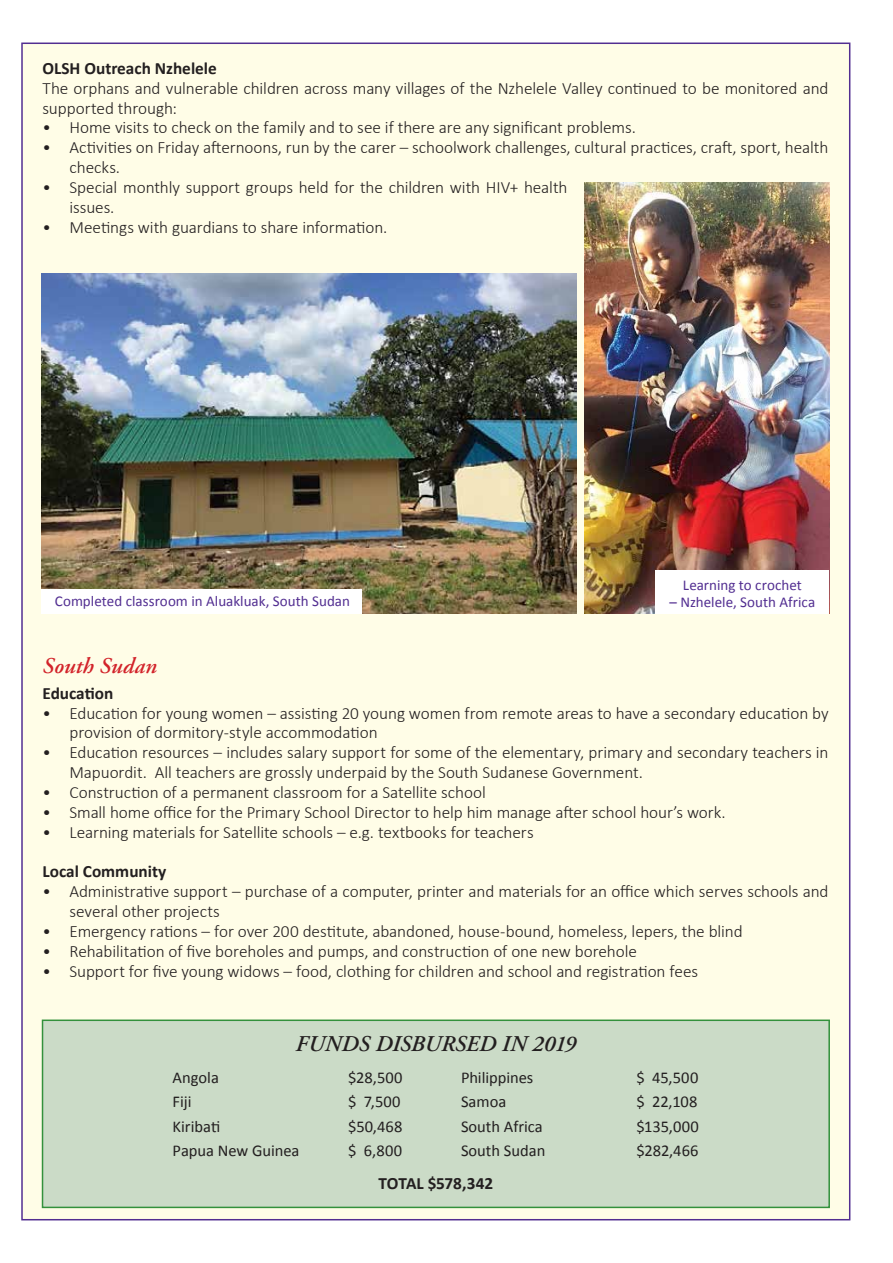
<style>
.page{position:relative;width:893px;height:1263px;background:#fff}
.page>*{position:absolute;margin:0;border:0;box-sizing:border-box;transform-origin:0 0}
.t1{font:italic 600 22.5px "Adobe Garamond";color:#231f20}
.t2{font:italic 600 22.5px "Adobe Garamond";letter-spacing:.01em;color:#d2232a}
.t3{font:300 17.25px/19.8px "Calibri";letter-spacing:-.005em;color:#231f20}
.t4{font:700 17.25px "Calibri";color:#231f20}
.t5{font:16.5px "Calibri";color:#231f20}
.t6{font:15px "Calibri";letter-spacing:.005em;color:#522e91}
</style>
<div class="page">
<div style="left:21px;top:43px;width:829px;height:1177px;background:#fffde7;border:2px solid #522e91"></div>
<img style="left:585px;top:183px;width:244px;height:431px">
<div style="left:656px;top:570px;width:173px;height:44px;background:#fff"></div>
<img style="left:42px;top:273px;width:534px;height:341px">
<div style="left:42px;top:589px;width:320px;height:25px;background:#fff"></div>
<div style="left:42px;top:1019px;width:788px;height:189px;background:#cbdbc7;border:2px solid #33913c"></div>
<p class="t4" style="left:43px;top:57px;width:176px">OLSH Outreach Nzhelele</p>
<p class="t3" style="left:43px;top:78px;width:788px">The orphans and vulnerable children across many villages of the Nzhelele Valley continued to be monitored and supported through:</p>
<p class="t3" style="left:43px;top:118px;width:595px">• Home visits to check on the family and to see if there are any significant problems.</p>
<p class="t3" style="left:70px;top:137px;width:760px;text-indent:-27px">• Activities on Friday afternoons, run by the carer – schoolwork challenges, cultural practices, craft, sport, health checks.</p>
<p class="t3" style="left:70px;top:177px;width:500px;text-indent:-27px">• Special monthly support groups held for the children with HIV+ health issues.</p>
<p class="t3" style="left:43px;top:217px;width:346px">• Meetings with guardians to share information.</p>
<p class="t6" style="left:683px;top:575px;width:121px">Learning to crochet</p>
<p class="t6" style="left:55px;top:592px;width:297px">Completed classroom in Aluakluak, South Sudan</p>
<p class="t6" style="left:670px;top:593px;width:147px">– Nzhelele, South Africa</p>
<h1 class="t2" style="left:43px;top:653px;width:116px">South Sudan</h1>
<p class="t4" style="left:43px;top:682px;width:72px">Education</p>
<p class="t3" style="left:70px;top:703px;width:761px;text-indent:-27px">• Education for young women – assisting 20 young women from remote areas to have a secondary education by provision of dormitory-style accommodation</p>
<p class="t3" style="left:70px;top:742px;width:761px;text-indent:-27px">• Education resources – includes salary support for some of the elementary, primary and secondary teachers in<br>Mapuordit. All teachers are grossly underpaid by the South Sudanese Government.</p>
<p class="t3" style="left:43px;top:782px;width:445px">• Construction of a permanent classroom for a Satellite school</p>
<p class="t3" style="left:43px;top:802px;width:685px">• Small home office for the Primary School Director to help him manage after school hour’s work.</p>
<p class="t3" style="left:43px;top:822px;width:493px">• Learning materials for Satellite schools – e.g. textbooks for teachers</p>
<p class="t4" style="left:43px;top:861px;width:125px">Local Community</p>
<p class="t3" style="left:70px;top:881px;width:761px;text-indent:-27px">• Administrative support – purchase of a computer, printer and materials for an office which serves schools and several other projects</p>
<p class="t3" style="left:43px;top:921px;width:702px">• Emergency rations – for over 200 destitute, abandoned, house-bound, homeless, lepers, the blind</p>
<p class="t3" style="left:43px;top:941px;width:596px">• Rehabilitation of five boreholes and pumps, and construction of one new borehole</p>
<p class="t3" style="left:43px;top:961px;width:657px">• Support for five young widows – food, clothing for children and school and registration fees</p>
<h1 class="t1" style="left:296px;top:1031px;width:282px">FUNDS DISBURSED IN 2019</h1>
<p class="t5" style="left:173px;top:1067px;width:48px">Angola</p>
<p class="t5" style="left:348px;top:1067px;width:56px">$28,500</p>
<p class="t5" style="left:173px;top:1091px;width:20px">Fiji</p>
<p class="t5" style="left:348px;top:1091px;width:54px">$ 7,500</p>
<p class="t5" style="left:173px;top:1116px;width:49px">Kiribati</p>
<p class="t5" style="left:348px;top:1116px;width:56px">$50,468</p>
<p class="t5" style="left:173px;top:1140px;width:128px">Papua New Guinea</p>
<p class="t5" style="left:348px;top:1140px;width:56px">$ 6,800</p>
<p class="t5" style="left:461px;top:1067px;width:74px">Philippines</p>
<p class="t5" style="left:636px;top:1067px;width:64px">$ 45,500</p>
<p class="t5" style="left:461px;top:1091px;width:47px">Samoa</p>
<p class="t5" style="left:636px;top:1091px;width:63px">$ 22,108</p>
<p class="t5" style="left:461px;top:1116px;width:83px">South Africa</p>
<p class="t5" style="left:636px;top:1116px;width:64px">$135,000</p>
<p class="t5" style="left:461px;top:1140px;width:86px">South Sudan</p>
<p class="t5" style="left:636px;top:1140px;width:64px">$282,466</p>
<p class="t4" style="left:378px;top:1173px;width:116px">TOTAL $578,342</p>
</div>
